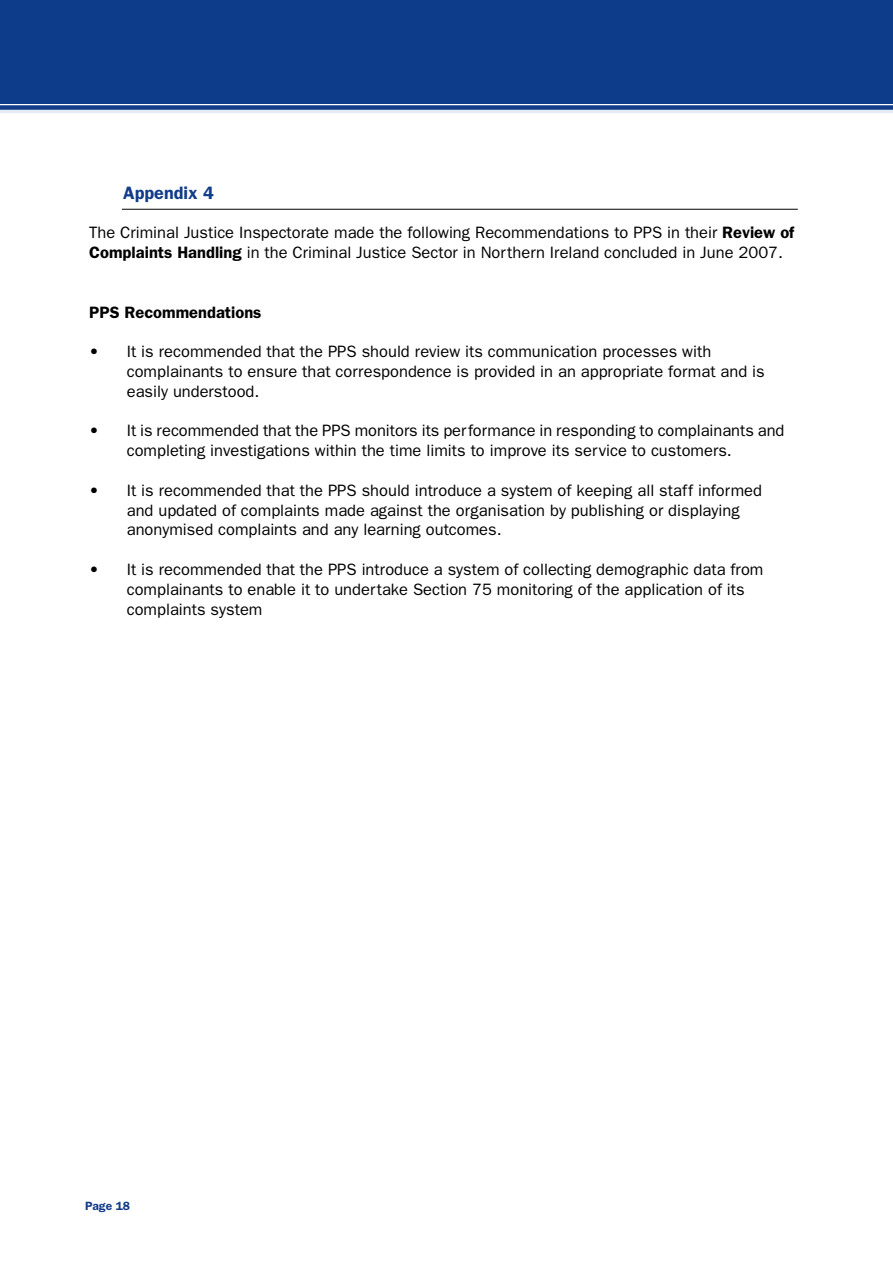
<style>
.page{position:relative;width:893px;height:1263px;background:#fff}
.page>*{position:absolute;margin:0;border:0;box-sizing:border-box;transform-origin:0 0}
.t1{font:600 18px "Franklin Gothic";color:#123c89}
.t2{font:16.5px/19.8px "Franklin Gothic";color:#000}
.t3{font:600 16.5px "Franklin Gothic";color:#000}
.t4{font:600 12px "Franklin Gothic";color:#123c89}
.s1{font-weight:600}
</style>
<div class="page">
<hr style="left:0;top:110px;width:893px;height:3px;background:#e4ebf5">
<div style="left:0;top:105px;width:893px;height:5px;background:#123c89"></div>
<hr style="left:122px;top:209px;width:676px;height:1px;background:#000">
<div style="left:0;top:0;width:893px;height:103px;background:#0d3c8a"></div>
<p class="t1" style="left:123px;top:182px;width:92px">Appendix 4</p>
<p class="t2" style="left:89px;top:223px;width:706px">The Criminal Justice Inspectorate made the following Recommendations to PPS in their <span class="s1">Review of<br>Complaints Handling</span> in the Criminal Justice Sector in Northern Ireland concluded in June 2007.</p>
<p class="t3" style="left:89px;top:302px;width:174px">PPS Recommendations</p>
<p class="t2" style="left:89px;top:341px;width:623px">• It is recommended that the PPS should review its communication processes with</p>
<p class="t2" style="left:127px;top:361px;width:639px">complainants to ensure that correspondence is provided in an appropriate format and is</p>
<p class="t2" style="left:127px;top:381px;width:134px">easily understood.</p>
<p class="t2" style="left:89px;top:421px;width:697px">• It is recommended that the PPS monitors its performance in responding to complainants and</p>
<p class="t2" style="left:127px;top:440px;width:607px">completing investigations within the time limits to improve its service to customers.</p>
<p class="t2" style="left:89px;top:480px;width:674px">• It is recommended that the PPS should introduce a system of keeping all staff informed</p>
<p class="t2" style="left:127px;top:500px;width:614px">and updated of complaints made against the organisation by publishing or displaying</p>
<p class="t2" style="left:127px;top:520px;width:376px">anonymised complaints and any learning outcomes.</p>
<p class="t2" style="left:89px;top:559px;width:676px">• It is recommended that the PPS introduce a system of collecting demographic data from</p>
<p class="t2" style="left:127px;top:579px;width:619px">complainants to enable it to undertake Section 75 monitoring of the application of its</p>
<p class="t2" style="left:127px;top:599px;width:137px">complaints system</p>
<p class="t4" style="left:85px;top:1199px;width:47px">Page 18</p>
</div>
